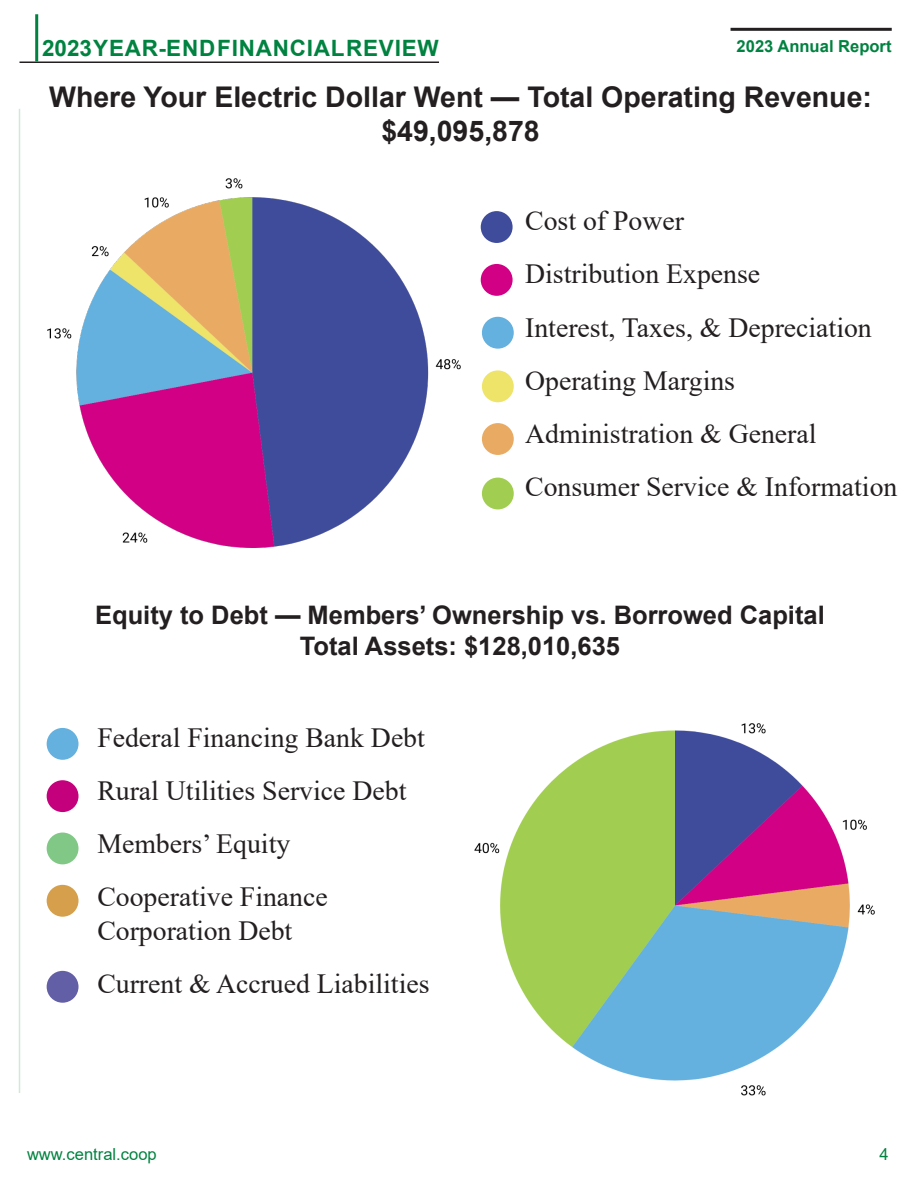
<style>
.page{position:relative;width:918px;height:1188px;background:#fff}
.page>*{position:absolute;margin:0;border:0;box-sizing:border-box;transform-origin:0 0}
.t1{font:700 28.5px/34.2px "Arial";color:#231f20;text-align:center}
.t2{font:27.75px "Times New Roman";color:#231f20}
.t3{font:700 25.5px "Arial";color:#231f20}
.t4{font:700 22.5px "Arial";letter-spacing:.035em;color:#008240}
.t5{font:16.5px "Arial";color:#008240}
.t6{font:700 16.5px "Arial";color:#008240}
</style>
<div class="page">
<hr style="left:731px;top:28px;width:161px;height:3px;background:#231f20">
<hr style="left:20px;top:62px;width:419px;height:1px;background:#231f20">
<hr style="left:35px;top:14px;width:3px;height:48px;background:#008240">
<hr style="left:19px;top:109px;width:1px;height:984px;background:#d2e8d8">
<img style="left:474px;top:723px;width:401px;height:373px">
<img style="left:47px;top:178px;width:414px;height:370px">
<div style="left:481px;top:211px;width:32px;height:32px;background:#3f4c9c;border-radius:50%"></div>
<div style="left:481px;top:264px;width:32px;height:32px;background:#d10084;border-radius:50%"></div>
<div style="left:482px;top:317px;width:32px;height:32px;background:#64b0de;border-radius:50%"></div>
<div style="left:482px;top:370px;width:32px;height:32px;background:#eee46a;border-radius:50%"></div>
<div style="left:482px;top:423px;width:32px;height:32px;background:#e9ab63;border-radius:50%"></div>
<div style="left:482px;top:478px;width:32px;height:31px;background:#a1ce50;border-radius:50%"></div>
<div style="left:47px;top:728px;width:32px;height:32px;background:#64b0de;border-radius:50%"></div>
<div style="left:47px;top:780px;width:32px;height:32px;background:#c5007c;border-radius:50%"></div>
<div style="left:47px;top:833px;width:32px;height:31px;background:#81c886;border-radius:50%"></div>
<div style="left:47px;top:885px;width:32px;height:32px;background:#d59f4b;border-radius:50%"></div>
<div style="left:47px;top:971px;width:32px;height:32px;background:#625fa7;border-radius:50%"></div>
<p class="t4" style="left:42px;top:33px;width:398px">2023 YEAR-END FINANCIAL REVIEW</p>
<p class="t6" style="left:737px;top:35px;width:156px">2023 Annual Report</p>
<p class="t1" style="left:49px;top:80px;width:824px">Where Your Electric Dollar Went — Total Operating Revenue: $49,095,878</p>
<p class="t2" style="left:525px;top:201px;width:160px">Cost of Power</p>
<p class="t2" style="left:525px;top:255px;width:237px">Distribution Expense</p>
<p class="t2" style="left:525px;top:308px;width:348px">Interest, Taxes, &amp; Depreciation</p>
<p class="t2" style="left:525px;top:361px;width:211px">Operating Margins</p>
<p class="t2" style="left:525px;top:414px;width:293px">Administration &amp; General</p>
<p class="t2" style="left:525px;top:467px;width:374px">Consumer Service &amp; Information</p>
<p class="t3" style="left:95px;top:597px;width:731px">Equity to Debt — Members’ Ownership vs. Borrowed Capital</p>
<p class="t3" style="left:300px;top:628px;width:322px">Total Assets: $128,010,635</p>
<p class="t2" style="left:97px;top:718px;width:329px">Federal Financing Bank Debt</p>
<p class="t2" style="left:97px;top:771px;width:311px">Rural Utilities Service Debt</p>
<p class="t2" style="left:97px;top:825px;width:194px">Members’ Equity</p>
<p class="t2" style="left:97px;top:878px;width:232px">Cooperative Finance</p>
<p class="t2" style="left:97px;top:911px;width:196px">Corporation Debt</p>
<p class="t2" style="left:97px;top:964px;width:334px">Current &amp; Accrued Liabilities</p>
<p class="t5" style="left:27px;top:1142px;width:131px">www.central.coop</p>
<p class="t5" style="left:880px;top:1142px;width:11px">4</p>
</div>
